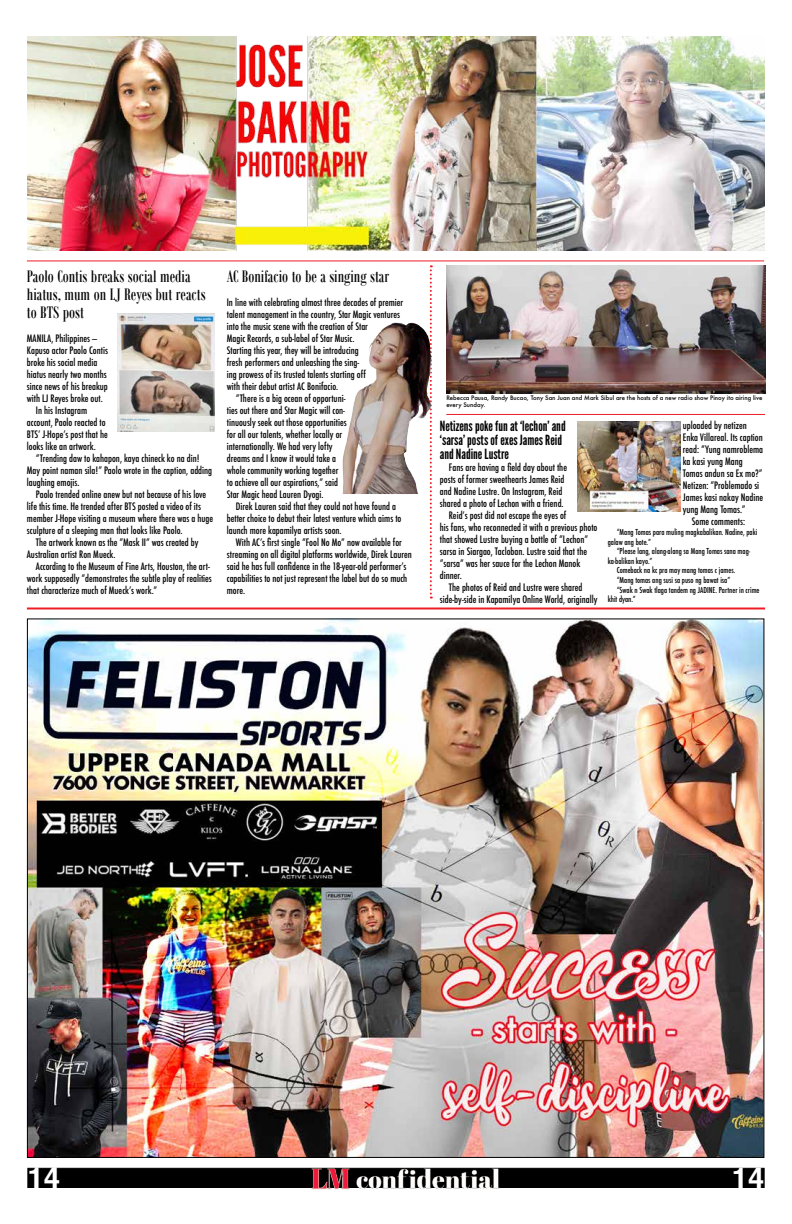
<style>
.page{position:relative;width:792px;height:1224px;background:#fff}
.page>*{position:absolute;margin:0;border:0;box-sizing:border-box;transform-origin:0 0}
.t1{font:700 29.5px "Helvetica";color:#fff}
.t2{font:700 29px "Helvetica";color:#fff}
.t3{font:18px/18px "Bodoni MT Condensed";color:#000}
.t4{font:14px/14px "League Gothic";color:#000}
.t5{font:500 condensed 10px "Futura";color:#000}
.t6{font:500 condensed 8px/9.6px "Futura";color:#000}
.t7{font:500 6px/7.2px "Futura";color:#000}
</style>
<div class="page">
<div style="left:27px;top:1168px;width:738px;height:20px;background:#000;border:1px solid #000"></div>
<img style="left:302px;top:1167px;width:203px;height:22px">
<img style="left:308px;top:1167px;width:45px;height:23px">
<img style="left:29px;top:620px;width:733px;height:536px">
<hr style="left:27px;top:608px;width:738px;height:2px;background:#ed1d24">
<hr style="left:446px;top:414px;width:319px;height:1px;background:#ed1d24">
<hr style="left:27px;top:260px;width:737px;height:1px;background:#ed1d24">
<svg style="left:430px;top:265px;width:2px;height:334px"></svg>
<img style="left:27px;top:36px;width:738px;height:215px">
<img style="left:446px;top:265px;width:319px;height:128px">
<img style="left:343px;top:322px;width:80px;height:172px">
<img style="left:577px;top:421px;width:104px;height:91px">
<img style="left:117px;top:313px;width:98px;height:118px">
<h3 class="t3" style="left:27px;top:267px;width:180px">Paolo Contis breaks social media hiatus, mum on LJ Reyes but reacts to BTS post</h3>
<p class="t5" style="left:27px;top:332px;width:72px">MANILA, Philippines —</p>
<p class="t5" style="left:27px;top:344px;width:83px">Kapuso actor Paolo Contis</p>
<p class="t5" style="left:27px;top:356px;width:72px">broke his social media</p>
<p class="t5" style="left:27px;top:368px;width:81px">hiatus nearly two months</p>
<p class="t5" style="left:27px;top:380px;width:82px">since news of his breakup</p>
<p class="t5" style="left:27px;top:392px;width:77px">with LJ Reyes broke out.</p>
<p class="t5" style="left:36px;top:404px;width:53px">In his Instagram</p>
<p class="t5" style="left:27px;top:416px;width:80px">account, Paolo reacted to</p>
<p class="t5" style="left:27px;top:428px;width:82px">BTS’ J-Hope’s post that he</p>
<p class="t5" style="left:27px;top:440px;width:70px">looks like an artwork.</p>
<p class="t5" style="left:36px;top:452px;width:165px">“Trending daw to kahapon, kaya chineck ko na din!</p>
<p class="t5" style="left:27px;top:464px;width:187px">May point naman sila!” Paolo wrote in the caption, adding</p>
<p class="t5" style="left:27px;top:476px;width:54px">laughing emojis.</p>
<p class="t5" style="left:36px;top:488px;width:172px">Paolo trended online anew but not because of his love</p>
<p class="t5" style="left:27px;top:500px;width:176px">life this time. He trended after BTS posted a video of its</p>
<p class="t5" style="left:27px;top:512px;width:188px">member J-Hope visiting a museum where there was a huge</p>
<p class="t5" style="left:27px;top:524px;width:157px">sculpture of a sleeping man that looks like Paolo.</p>
<p class="t5" style="left:36px;top:536px;width:164px">The artwork known as the “Mask II” was created by</p>
<p class="t5" style="left:27px;top:548px;width:90px">Australian artist Ron Mueck.</p>
<p class="t5" style="left:36px;top:560px;width:175px">According to the Museum of Fine Arts, Houston, the art-</p>
<p class="t5" style="left:27px;top:572px;width:186px">work supposedly “demonstrates the subtle play of realities</p>
<p class="t5" style="left:27px;top:584px;width:132px">that characterize much of Mueck’s work.”</p>
<h3 class="t3" style="left:227px;top:267px;width:164px">AC Bonifacio to be a singing star</h3>
<p class="t5" style="left:227px;top:296px;width:178px">In line with celebrating almost three decades of premier</p>
<p class="t5" style="left:227px;top:308px;width:175px">talent management in the country, Star Magic ventures</p>
<p class="t5" style="left:227px;top:320px;width:143px">into the music scene with the creation of Star</p>
<p class="t5" style="left:227px;top:332px;width:129px">Magic Records, a sub-label of Star Music.</p>
<p class="t5" style="left:227px;top:344px;width:134px">Starting this year, they will be introducing</p>
<p class="t5" style="left:227px;top:356px;width:134px">fresh performers and unleashing the sing-</p>
<p class="t5" style="left:227px;top:368px;width:141px">ing prowess of its trusted talents starting off</p>
<p class="t5" style="left:227px;top:380px;width:113px">with their debut artist AC Bonifacio.</p>
<p class="t5" style="left:236px;top:392px;width:111px">“There is a big ocean of opportuni-</p>
<p class="t5" style="left:227px;top:404px;width:120px">ties out there and Star Magic will con-</p>
<p class="t5" style="left:227px;top:416px;width:121px">tinuously seek out those opportunities</p>
<p class="t5" style="left:227px;top:428px;width:117px">for all our talents, whether locally or</p>
<p class="t5" style="left:227px;top:440px;width:107px">internationally. We had very lofty</p>
<p class="t5" style="left:227px;top:452px;width:111px">dreams and I know it would take a</p>
<p class="t5" style="left:227px;top:464px;width:113px">whole community working together</p>
<p class="t5" style="left:227px;top:476px;width:113px">to achieve all our aspirations,” said</p>
<p class="t5" style="left:227px;top:488px;width:98px">Star Magic head Lauren Dyogi.</p>
<p class="t5" style="left:236px;top:500px;width:162px">Direk Lauren said that they could not have found a</p>
<p class="t5" style="left:227px;top:512px;width:176px">better choice to debut their latest venture which aims to</p>
<p class="t5" style="left:227px;top:524px;width:116px">launch more kapamilya artists soon.</p>
<p class="t5" style="left:236px;top:536px;width:168px">With AC’s first single “Fool No Mo” now available for</p>
<p class="t5" style="left:227px;top:548px;width:187px">streaming on all digital platforms worldwide, Direk Lauren</p>
<p class="t5" style="left:227px;top:560px;width:181px">said he has full confidence in the 18-year-old performer’s</p>
<p class="t5" style="left:227px;top:572px;width:182px">capabilities to not just represent the label but do so much</p>
<p class="t5" style="left:227px;top:584px;width:20px">more.</p>
<p class="t7" style="left:446px;top:394px;width:317px">Rebecca Pausa, Randy Bucao, Tony San Juan and Mark Sibul are the hosts of a new radio show Pinoy ito airing live every Sunday.</p>
<h3 class="t4" style="left:440px;top:419px;width:127px">Netizens poke fun at ‘lechon’ and ‘sarsa’ posts of exes James Reid and Nadine Lustre</h3>
<p class="t5" style="left:449px;top:461px;width:120px">Fans are having a field day about the</p>
<p class="t5" style="left:440px;top:473px;width:126px">posts of former sweethearts James Reid</p>
<p class="t5" style="left:440px;top:485px;width:124px">and Nadine Lustre. On Instagram, Reid</p>
<p class="t5" style="left:440px;top:497px;width:125px">shared a photo of Lechon with a friend.</p>
<p class="t5" style="left:449px;top:509px;width:119px">Reid’s post did not escape the eyes of</p>
<p class="t5" style="left:440px;top:521px;width:159px">his fans, who reconnected it with a previous photo</p>
<p class="t5" style="left:440px;top:533px;width:150px">that showed Lustre buying a bottle of “Lechon”</p>
<p class="t5" style="left:440px;top:545px;width:149px">sarsa in Siargao, Tacloban. Lustre said that the</p>
<p class="t5" style="left:440px;top:557px;width:142px">“sarsa” was her sauce for the Lechon Manok</p>
<p class="t5" style="left:440px;top:569px;width:24px">dinner.</p>
<p class="t5" style="left:449px;top:581px;width:135px">The photos of Reid and Lustre were shared</p>
<p class="t5" style="left:440px;top:593px;width:159px">side-by-side in Kapamilya Online World, originally</p>
<p class="t5" style="left:683px;top:419px;width:66px">uploaded by netizen</p>
<p class="t5" style="left:683px;top:431px;width:82px">Enka Villareal. Its caption</p>
<p class="t5" style="left:683px;top:443px;width:82px">read: “Yung namroblema</p>
<p class="t5" style="left:683px;top:455px;width:62px">ka kasi yung Mang</p>
<p class="t5" style="left:683px;top:467px;width:81px">Tomas andun sa Ex mo?”</p>
<p class="t5" style="left:683px;top:479px;width:78px">Netizen: “Problemado si</p>
<p class="t5" style="left:683px;top:491px;width:82px">James kasi nakay Nadine</p>
<p class="t5" style="left:683px;top:503px;width:64px">yung Mang Tomas.”</p>
<p class="t5" style="left:692px;top:515px;width:55px">Some comments:</p>
<p class="t6" style="left:608px;top:527px;width:151px;text-indent:9px">“Mang Tomas para muling magkabalikan. Nadine, paki galaw ang bote.”</p>
<p class="t6" style="left:617px;top:546px;width:135px">“Please lang, alang-alang sa Mang Tomas sana mag-</p>
<p class="t6" style="left:608px;top:556px;width:46px">ka-balikan kayo.”</p>
<p class="t6" style="left:617px;top:566px;width:120px">Comeback na kc pra may mang tomas c james.</p>
<p class="t6" style="left:617px;top:575px;width:115px">“Mang tomas ang susi sa puso ng bawat isa”</p>
<p class="t6" style="left:617px;top:585px;width:144px">“Swak n Swak tlaga tandem ng JADINE. Partner in crime</p>
<p class="t6" style="left:608px;top:594px;width:30px">khit dyan.”</p>
<h1 class="t1" style="left:27px;top:1154px;width:34px">14</h1>
<h2 class="t2" style="left:732px;top:1154px;width:34px">14</h2>
</div>
